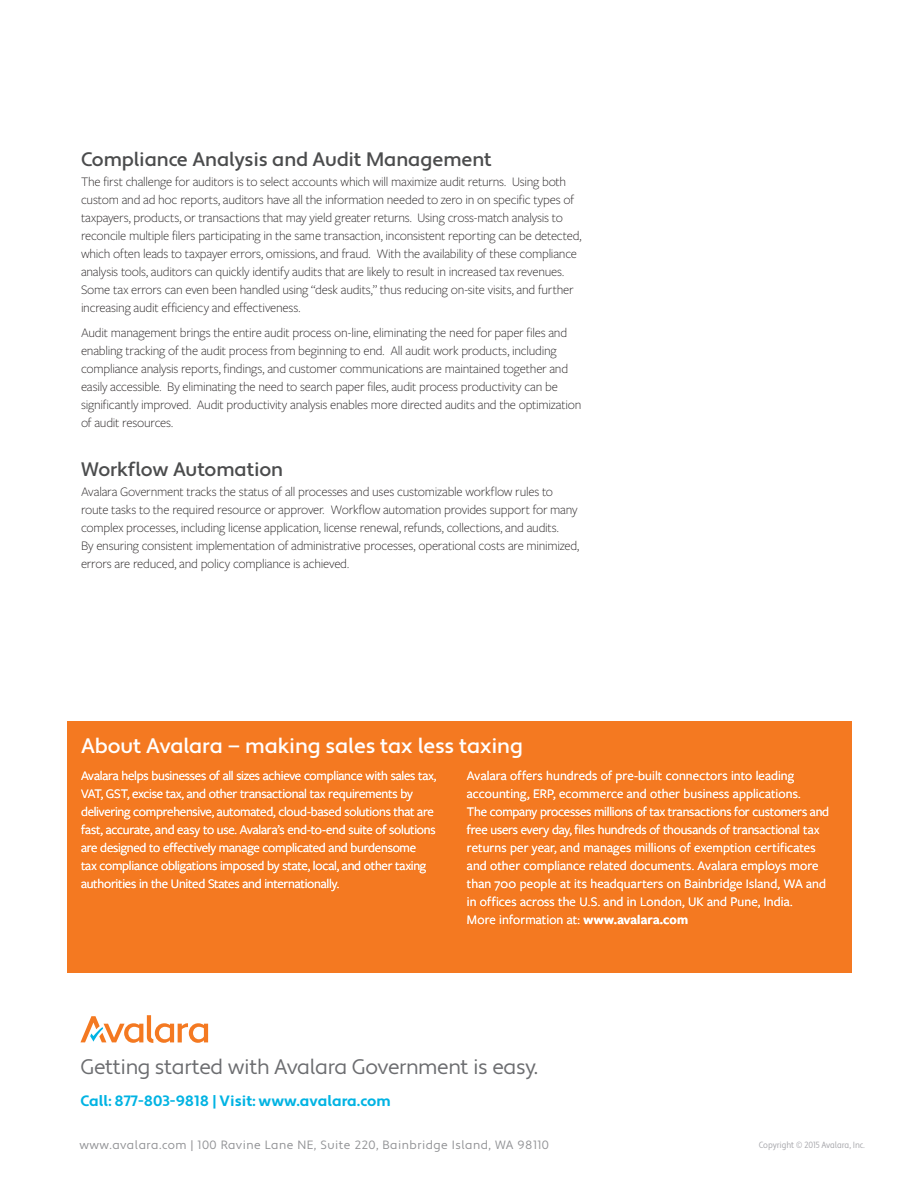
<style>
.page{position:relative;width:918px;height:1188px;background:#fff}
.page>*{position:absolute;margin:0;border:0;box-sizing:border-box;transform-origin:0 0}
.Footer_Large_Text{font:21px "Apertura";letter-spacing:-.02em;color:#6c6d70}
.Grey-h1{font:500 21px "Apertura";letter-spacing:-.015em;color:#fff}
.Grey-h1-2{font:500 19.5px "Apertura";letter-spacing:-.01em;color:#4b4c4d}
.Footer_Large_Text-2{font:700 15px "Apertura";color:#00b3e3}
.t1{font:300 13.5px/18px "Freight Sans Pro";letter-spacing:-.015em;color:#231f20}
.t2{font:13.5px/18px "Freight Sans Pro";letter-spacing:.005em;color:#fff}
.t3{font:13.5px/18px "Freight Sans Pro";letter-spacing:-.015em;color:#fff}
.t4{font:12px "Apertura";letter-spacing:.04em;color:#919295}
.t5{font:condensed 9px "Apertura";letter-spacing:-.01em;color:#a6a6aa}
.s1{font-weight:600}
</style>
<div class="page">
<svg style="left:80px;top:1015px;width:128px;height:28px"></svg>
<div style="left:67px;top:721px;width:785px;height:252px;background:#f47921"></div>
<p class="Grey-h1-2" style="left:81px;top:148px;width:412px">Compliance Analysis and Audit Management</p>
<p class="t1" style="left:81px;top:172px;width:502px">The first challenge for auditors is to select accounts which will maximize audit returns. Using both custom and ad hoc reports, auditors have all the information needed to zero in on specific types of taxpayers, products, or transactions that may yield greater returns. Using cross-match analysis to reconcile multiple filers participating in the same transaction, inconsistent reporting can be detected, which often leads to taxpayer errors, omissions, and fraud. With the availability of these compliance analysis tools, auditors can quickly identify audits that are likely to result in increased tax revenues.<br>Some tax errors can even been handled using “desk audits,” thus reducing on-site visits, and further increasing audit efficiency and effectiveness.</p>
<p class="t1" style="left:81px;top:323px;width:502px">Audit management brings the entire audit process on-line, eliminating the need for paper files and enabling tracking of the audit process from beginning to end. All audit work products, including compliance analysis reports, findings, and customer communications are maintained together and easily accessible. By eliminating the need to search paper files, audit process productivity can be significantly improved. Audit productivity analysis enables more directed audits and the optimization of audit resources.</p>
<p class="Grey-h1-2" style="left:81px;top:457px;width:204px">Workflow Automation</p>
<p class="t1" style="left:81px;top:482px;width:500px">Avalara Government tracks the status of all processes and uses customizable workflow rules to route tasks to the required resource or approver. Workflow automation provides support for many complex processes, including license application, license renewal, refunds, collections, and audits.<br>By ensuring consistent implementation of administrative processes, operational costs are minimized, errors are reduced, and policy compliance is achieved.</p>
<p class="Grey-h1" style="left:81px;top:733px;width:443px">About Avalara — making sales tax less taxing</p>
<p class="t3" style="left:81px;top:766px;width:357px">Avalara helps businesses of all sizes achieve compliance with sales tax, VAT, GST, excise tax, and other transactional tax requirements by delivering comprehensive, automated, cloud-based solutions that are fast, accurate, and easy to use. Avalara’s end-to-end suite of solutions are designed to effectively manage complicated and burdensome<br>tax compliance obligations imposed by state, local, and other taxing authorities in the United States and internationally.</p>
<p class="t2" style="left:467px;top:766px;width:364px">Avalara offers hundreds of pre-built connectors into leading accounting, ERP, ecommerce and other business applications.<br>The company processes millions of tax transactions for customers and free users every day, files hundreds of thousands of transactional tax returns per year, and manages millions of exemption certificates and other compliance related documents. Avalara employs more than 700 people at its headquarters on Bainbridge Island, WA and in offices across the U.S. and in London, UK and Pune, India.<br>More information at: <span class="s1">www.avalara.com</span></p>
<p class="Footer_Large_Text" style="left:80px;top:1054px;width:459px">Getting started with Avalara Government is easy.</p>
<p class="Footer_Large_Text-2" style="left:80px;top:1092px;width:312px">Call: 877-803-9818 | Visit: www.avalara.com</p>
<p class="t4" style="left:79px;top:1137px;width:471px">www.avalara.com | 100 Ravine Lane NE, Suite 220, Bainbridge Island, WA 98110</p>
<p class="t5" style="left:759px;top:1140px;width:108px">Copyright © 2015 Avalara, Inc.</p>
</div>
